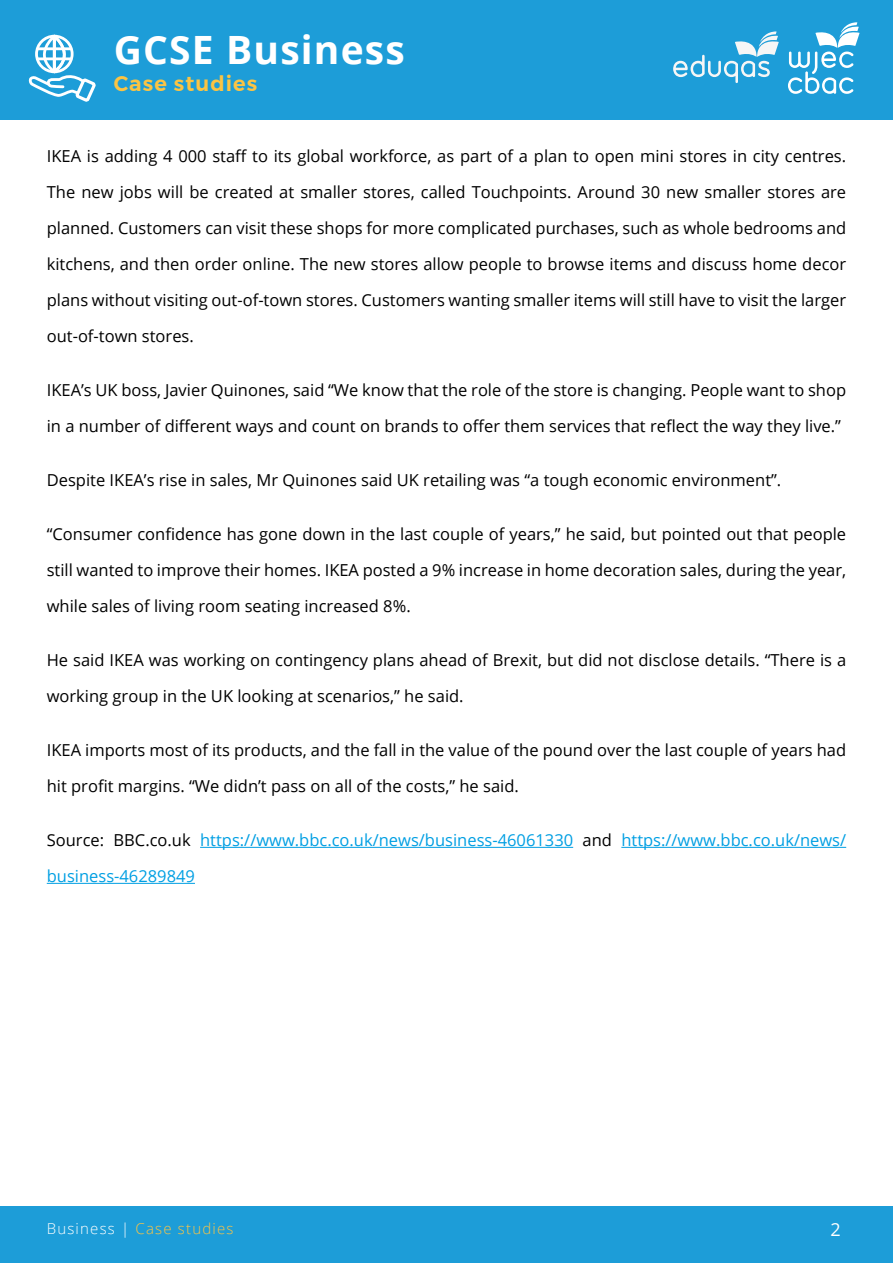
<style>
.page{position:relative;width:893px;height:1263px;background:#fff}
.page>*{position:absolute;margin:0;border:0;box-sizing:border-box;transform-origin:0 0}
.t1{font:700 39px "Open Sans";letter-spacing:.03em;color:#fff}
.t2{font:600 21px "Montserrat";letter-spacing:.05em;color:#fcc443}
.t3{font:18px "Open Sans";color:#fff}
.t4{font:16.5px/36px "Open Sans";color:#000}
.t5{font:16.5px/36px "Open Sans";color:#009fe3}
.t6{font:300 15px "Open Sans";letter-spacing:.08em;color:#fcc443}
.s1{color:#000}
.s2{color:#fff}
</style>
<div class="page">
<div style="left:0;top:0;width:893px;height:119px;background:#1d9dd8"></div>
<svg style="left:673px;top:31px;width:106px;height:52px"></svg>
<svg style="left:788px;top:22px;width:71px;height:72px"></svg>
<div style="left:0;top:1206px;width:893px;height:57px;background:#1d9dd8"></div>
<svg style="left:28px;top:34px;width:68px;height:68px"></svg>
<hr style="left:200px;top:847px;width:373px;height:1px;background:#009fe3">
<hr style="left:621px;top:847px;width:225px;height:1px;background:#009fe3">
<hr style="left:47px;top:883px;width:148px;height:1px;background:#009fe3">
<h1 class="t1" style="left:114px;top:23px;width:293px">GCSE Business</h1>
<p class="t2" style="left:114px;top:66px;width:145px">Case studies</p>
<p class="t4" style="left:47px;top:138px;width:801px;text-align:justify">IKEA is adding 4 000 staff to its global workforce, as part of a plan to open mini stores in city centres.<br>The new jobs will be created at smaller stores, called Touchpoints. Around 30 new smaller stores are planned. Customers can visit these shops for more complicated purchases, such as whole bedrooms and kitchens, and then order online. The new stores allow people to browse items and discuss home decor plans without visiting out-of-town stores. Customers wanting smaller items will still have to visit the larger out-of-town stores.</p>
<p class="t4" style="left:47px;top:372px;width:801px">IKEA’s UK boss, Javier Quinones, said “We know that the role of the store is changing. People want to shop in a number of different ways and count on brands to offer them services that reflect the way they live.”</p>
<p class="t4" style="left:47px;top:462px;width:736px">Despite IKEA’s rise in sales, Mr Quinones said UK retailing was “a tough economic environment”.</p>
<p class="t4" style="left:47px;top:516px;width:801px;text-align:justify">“Consumer confidence has gone down in the last couple of years,” he said, but pointed out that people still wanted to improve their homes. IKEA posted a 9% increase in home decoration sales, during the year, while sales of living room seating increased 8%.</p>
<p class="t4" style="left:47px;top:642px;width:801px">He said IKEA was working on contingency plans ahead of Brexit, but did not disclose details. “There is a working group in the UK looking at scenarios,” he said.</p>
<p class="t4" style="left:47px;top:732px;width:801px">IKEA imports most of its products, and the fall in the value of the pound over the last couple of years had hit profit margins. “We didn’t pass on all of the costs,” he said.</p>
<p class="t5" style="left:47px;top:822px;width:801px"><span class="s1">Source: BBC.co.uk</span> https://www.bbc.co.uk/news/business-46061330 <span class="s1">and</span> https://www.bbc.co.uk/news/ business-46289849</p>
<p class="t6" style="left:47px;top:1218px;width:188px"><span class="s2">Business |</span> Case studies</p>
<p class="t3" style="left:830px;top:1217px;width:12px">2</p>
</div>
